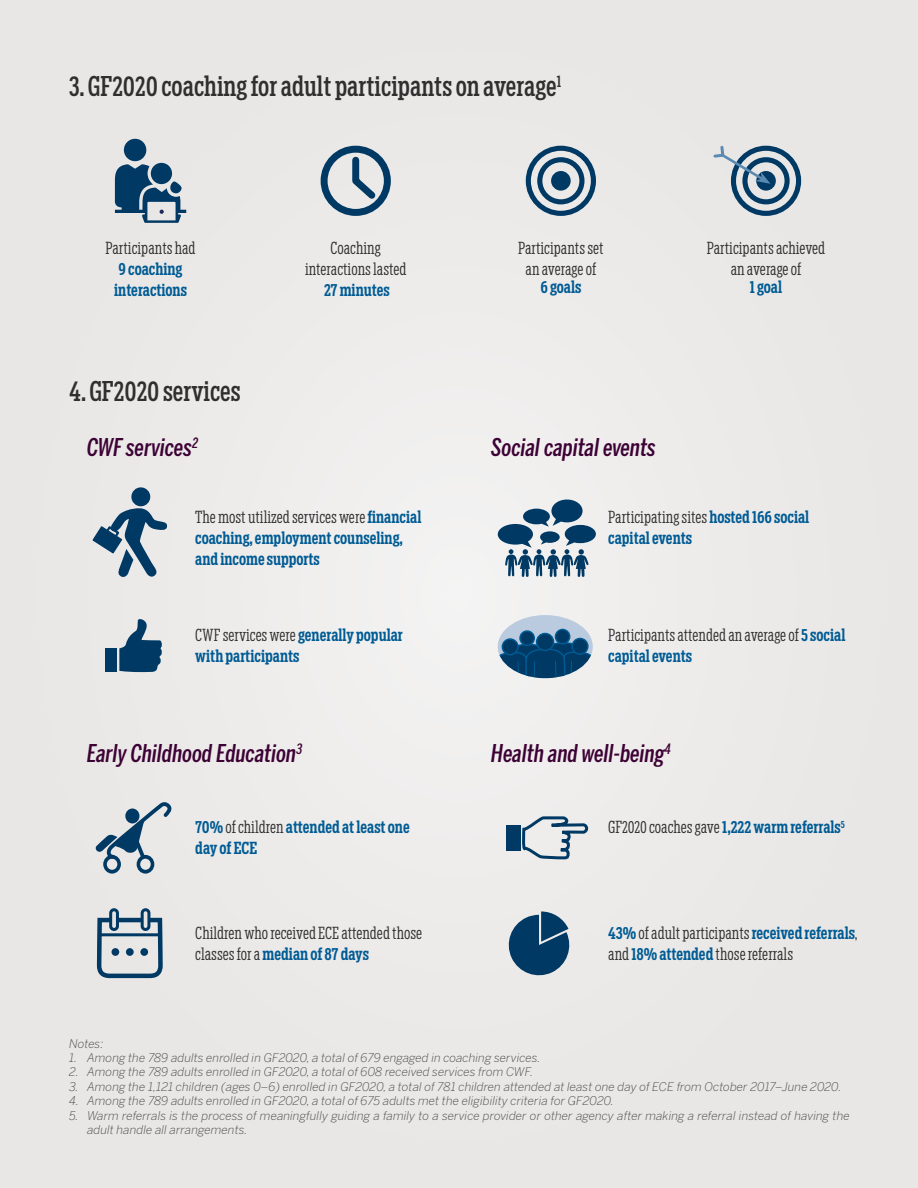
<style>
.page{position:relative;width:918px;height:1188px;background:#eae9e7}
.page>*{position:absolute;margin:0;border:0;box-sizing:border-box;transform-origin:0 0}
.t1{font:27px "Salvo Serif Extra Cond";color:#2f2f2f}
.t2{font:italic 500 24px "Benton Sans Compressed";color:#3d0235}
.t3{font:500 16.5px/21px "Salvo Serif Extra Cond";color:#005b94}
.t4{font:300 16.5px/21px "Salvo Serif Extra Cond";color:#2f2f2f;text-align:center}
.t5{font:italic 300 12px/14.4px "Benton Sans";color:#4d4d4f}
.s1{font-weight:300;color:#2f2f2f}
.s2{font-weight:500;color:#005b94}
</style>
<div class="page">
<div style="left:131px;top:487px;width:19px;height:19px;background:#003963;border-radius:50%"></div>
<svg style="left:92px;top:508px;width:76px;height:69px"></svg>
<svg style="left:320px;top:145px;width:71px;height:71px"></svg>
<svg style="left:525px;top:145px;width:71px;height:71px"></svg>
<div style="left:551px;top:171px;width:20px;height:20px;background:#003963;border-radius:50%"></div>
<svg style="left:713px;top:145px;width:89px;height:71px"></svg>
<svg style="left:119px;top:619px;width:43px;height:54px"></svg>
<div style="left:105px;top:648px;width:11px;height:23px;background:#003963"></div>
<div style="left:506px;top:825px;width:15px;height:26px;background:#003963"></div>
<svg style="left:522px;top:816px;width:66px;height:44px"></svg>
<svg style="left:508px;top:911px;width:62px;height:65px"></svg>
<div style="left:124px;top:139px;width:22px;height:22px;background:#003963;border-radius:50%"></div>
<svg style="left:115px;top:164px;width:71px;height:59px"></svg>
<svg style="left:96px;top:916px;width:67px;height:63px"></svg>
<div style="left:112px;top:948px;width:7px;height:8px;background:#003963;border-radius:50%"></div>
<div style="left:126px;top:948px;width:8px;height:8px;background:#003963;border-radius:50%"></div>
<div style="left:140px;top:948px;width:8px;height:8px;background:#003963;border-radius:50%"></div>
<hr style="left:99px;top:933px;width:61px;height:3px;background:#003963">
<div style="left:111px;top:910px;width:6px;height:19px;background:#e7e5e4;border-radius:3px"></div>
<div style="left:109px;top:908px;width:10px;height:23px;border:3px solid #003963;border-radius:3px"></div>
<div style="left:142px;top:910px;width:7px;height:19px;background:#e7e5e4;border-radius:3px"></div>
<div style="left:141px;top:908px;width:9px;height:23px;border:3px solid #003963;border-radius:3px"></div>
<svg style="left:498px;top:500px;width:98px;height:77px"></svg>
<svg style="left:95px;top:802px;width:77px;height:72px"></svg>
<div style="left:498px;top:615px;width:95px;height:63px;background:#bacbdf;border-radius:50%"></div>
<div style="left:520px;top:631px;width:14px;height:14px;background:#003963;border-radius:50%"></div>
<div style="left:519px;top:630px;width:16px;height:16px;border:1px solid #005b94;border-radius:50%"></div>
<div style="left:555px;top:629px;width:15px;height:15px;background:#003963;border-radius:50%"></div>
<div style="left:555px;top:629px;width:15px;height:15px;border:1px solid #005b94;border-radius:50%"></div>
<div style="left:502px;top:638px;width:17px;height:17px;border:1px solid #005b94;border-radius:50%"></div>
<svg style="left:572px;top:638px;width:16px;height:16px"></svg>
<div style="left:571px;top:638px;width:18px;height:17px;border:1px solid #005b94;border-radius:50%"></div>
<div style="left:537px;top:633px;width:17px;height:17px;background:#003963;border-radius:50%"></div>
<div style="left:536px;top:633px;width:18px;height:18px;border:1px solid #005b94;border-radius:50%"></div>
<svg style="left:498px;top:641px;width:95px;height:37px"></svg>
<h1 class="t1" style="left:69px;top:69px;width:494px">3. GF2020 coaching for adult participants on average<sup>1</sup></h1>
<h3 class="t4" style="left:105px;top:237px;width:92px">Participants had</h3>
<h3 class="t3" style="left:114px;top:258px;width:74px">9 coaching interactions</h3>
<h1 class="t1" style="left:69px;top:374px;width:173px">4. GF2020 services</h1>
<h2 class="t2" style="left:87px;top:433px;width:113px">CWF services<sup>2</sup></h2>
<h3 class="t4" style="left:305px;top:237px;width:103px">Coaching interactions lasted</h3>
<h3 class="t3" style="left:324px;top:279px;width:67px">27 minutes</h3>
<h3 class="t4" style="left:518px;top:237px;width:87px">Participants set an average of</h3>
<h3 class="t3" style="left:540px;top:276px;width:42px">6 goals</h3>
<h3 class="t4" style="left:707px;top:237px;width:120px">Participants achieved an average of</h3>
<h3 class="t3" style="left:750px;top:276px;width:34px">1 goal</h3>
<h2 class="t2" style="left:491px;top:433px;width:166px">Social capital events</h2>
<h3 class="t3" style="left:195px;top:507px;width:228px"><span class="s1">The most utilized services were</span> financial coaching, employment counseling, and income supports</h3>
<h3 class="t3" style="left:608px;top:507px;width:203px"><span class="s1">Participating sites</span> hosted 166 social capital events</h3>
<h3 class="t3" style="left:195px;top:625px;width:209px"><span class="s1">CWF services were</span> generally popular with participants</h3>
<h3 class="t4" style="left:608px;top:624px;width:239px;text-align:left">Participants attended an average of <span class="s2">5 social capital events</span></h3>
<h2 class="t2" style="left:87px;top:738px;width:217px">Early Childhood Education<sup>3</sup></h2>
<h2 class="t2" style="left:491px;top:738px;width:181px">Health and well-being<sup>4</sup></h2>
<h3 class="t3" style="left:195px;top:817px;width:216px">70% <span class="s1">of children</span> attended at least one day of ECE</h3>
<h3 class="t3" style="left:608px;top:817px;width:238px"><span class="s1">GF2020 coaches gave</span> 1,222 warm referrals<sup>5</sup></h3>
<h3 class="t4" style="left:195px;top:922px;width:229px;text-align:left">Children who received ECE attended those classes for a <span class="s2">median of 87 days</span></h3>
<h3 class="t4" style="left:608px;top:922px;width:251px;text-align:left"><span class="s2">43%</span> of adult participants <span class="s2">received referrals</span>, and <span class="s2">18% attended</span> those referrals</h3>
<p class="t5" style="left:69px;top:1036px;width:36px">Notes:</p>
<p class="t5" style="left:69px;top:1050px;width:473px">1. Among the 789 adults enrolled in GF2020, a total of 679 engaged in coaching services.</p>
<p class="t5" style="left:69px;top:1065px;width:466px">2. Among the 789 adults enrolled in GF2020, a total of 608 received services from CWF.</p>
<p class="t5" style="left:69px;top:1079px;width:774px">3. Among the 1,121 children (ages 0–6) enrolled in GF2020, a total of 781 children attended at least one day of ECE from October 2017–June 2020.</p>
<p class="t5" style="left:69px;top:1094px;width:547px">4. Among the 789 adults enrolled in GF2020, a total of 675 adults met the eligibility criteria for GF2020.</p>
<p class="t5" style="left:87px;top:1108px;width:764px;text-indent:-18px">5. Warm referrals is the process of meaningfully guiding a family to a service provider or other agency after making a referral instead of having the adult handle all arrangements.</p>
</div>
